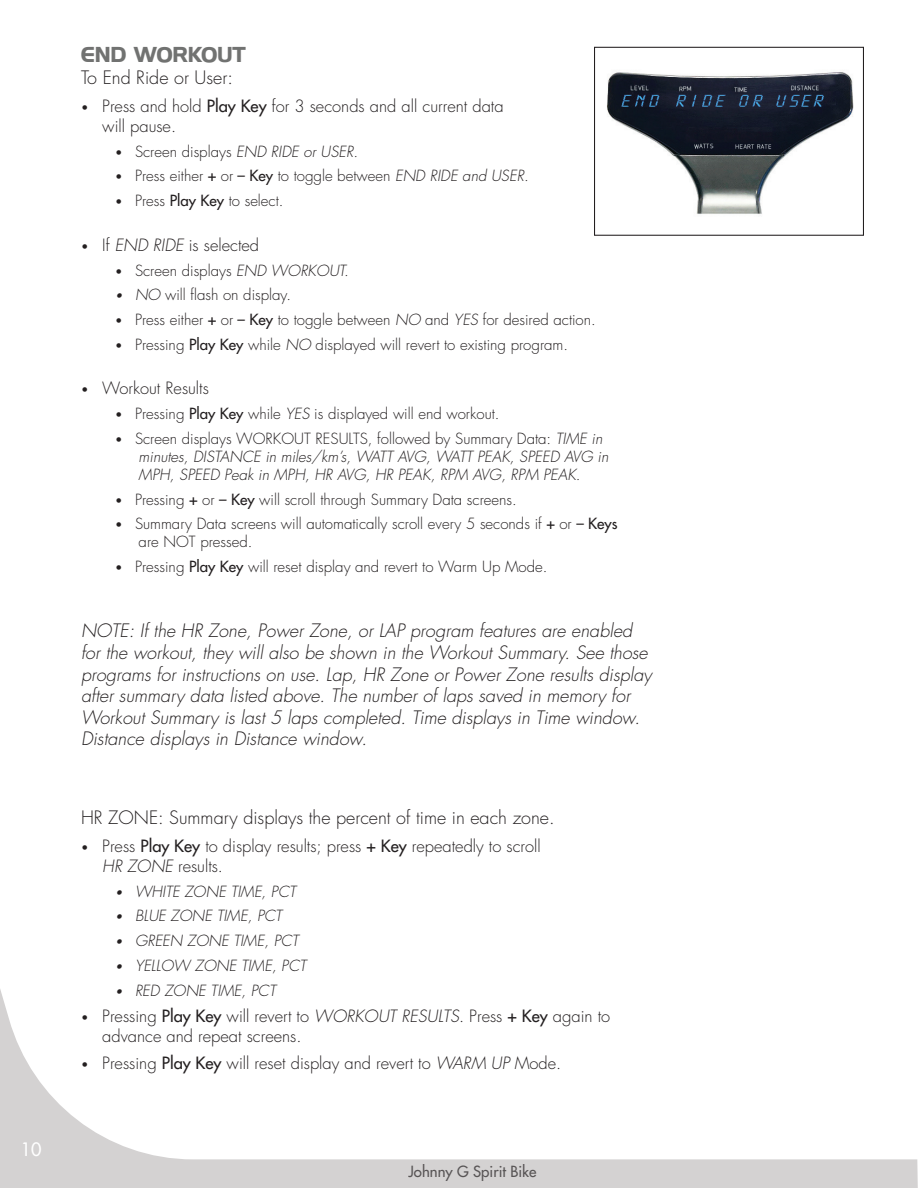
<style>
.page{position:relative;width:918px;height:1188px;background:#fff}
.page>*{position:absolute;margin:0;border:0;box-sizing:border-box;transform-origin:0 0}
.t1{font:700 21px "Hanzel";color:#717271}
.t2{font:italic 300 18px/21.6px "Futura Std";color:#231f20}
.t3{font:300 18px "Futura Std";color:#231f20}
.t4{font:500 18px "Futura Std";color:#fff}
.t5{font:300 16.5px/19.8px "Futura Std";color:#231f20}
.t6{font:300 15px/18px "Futura Std";color:#231f20}
.t7{font:italic 300 15px/18px "Futura Std";color:#231f20}
.t8{font:500 15px "Futura Std";color:#231f20}
.s1{font-size:12px}
.s2{font-weight:500}
.s3{font-style:italic}
.s4{font-style:italic;font-size:12px}
.s5{font-style:normal;font-size:12px}
.s6{font-style:normal}
</style>
<div class="page">
<svg style="left:0;top:989px;width:918px;height:199px"></svg>
<img style="left:607px;top:72px;width:247px;height:142px">
<div style="left:594px;top:47px;width:270px;height:189px;border:1px solid #231f20"></div>
<p class="t4" style="left:21px;top:1138px;width:22px">10</p>
<p class="t1" style="left:81px;top:42px;width:166px">END WORKOUT</p>
<p class="t3" style="left:81px;top:66px;width:153px">To End Ride or User:</p>
<p class="t5" style="left:102px;top:97px;width:403px;text-indent:-21px"><span class="s1">•</span> Press and hold <span class="s2">Play Key</span> for 3 seconds and all current data will pause.</p>
<p class="t6" style="left:115px;top:143px;width:245px"><span class="s1">•</span> Screen displays <span class="s3">END RIDE or USER.</span></p>
<p class="t6" style="left:115px;top:167px;width:415px"><span class="s1">•</span> Press either <span class="s2">+</span> or <span class="s2">– Key</span> to toggle between <span class="s3">END RIDE and USER.</span></p>
<p class="t6" style="left:115px;top:192px;width:170px"><span class="s1">•</span> Press <span class="s2">Play Key</span> to select.</p>
<p class="t5" style="left:81px;top:235px;width:180px"><span class="s1">•</span> If <span class="s3">END RIDE</span> is selected</p>
<p class="t6" style="left:115px;top:262px;width:235px"><span class="s1">•</span> Screen displays <span class="s3">END WORKOUT.</span></p>
<p class="t6" style="left:115px;top:286px;width:177px"><span class="s4">•</span> <span class="s3">NO</span> will flash on display.</p>
<p class="t6" style="left:115px;top:311px;width:482px"><span class="s1">•</span> Press either <span class="s2">+</span> or <span class="s2">– Key</span> to toggle between <span class="s3">NO</span> and <span class="s3">YES</span> for desired action.</p>
<p class="t6" style="left:115px;top:336px;width:455px"><span class="s1">•</span> Pressing <span class="s2">Play Key</span> while <span class="s3">NO</span> displayed will revert to existing program.</p>
<p class="t5" style="left:81px;top:379px;width:129px"><span class="s1">•</span> Workout Results</p>
<p class="t6" style="left:115px;top:405px;width:386px"><span class="s1">•</span> Pressing <span class="s2">Play Key</span> while <span class="s3">YES</span> is displayed will end workout.</p>
<p class="t7" style="left:139px;top:430px;width:471px;text-indent:-24px"><span class="s5">•</span> <span class="s6">Screen displays WORKOUT RESULTS, followed by Summary Data:</span> TIME in minutes, DISTANCE in miles/km’s, WATT AVG, WATT PEAK, SPEED AVG in<br>MPH, SPEED Peak in MPH, HR AVG, HR PEAK, RPM AVG, RPM PEAK.</p>
<p class="t6" style="left:115px;top:491px;width:403px"><span class="s1">•</span> Pressing <span class="s2">+</span> or <span class="s2">– Key</span> will scroll through Summary Data screens.</p>
<p class="t6" style="left:139px;top:515px;width:480px;text-indent:-24px"><span class="s1">•</span> Summary Data screens will automatically scroll every 5 seconds if <span class="s2">+</span> or <span class="s2">– Keys </span>are NOT pressed.</p>
<p class="t6" style="left:115px;top:558px;width:434px"><span class="s1">•</span> Pressing <span class="s2">Play Key</span> will reset display and revert to Warm Up Mode.</p>
<p class="t2" style="left:81px;top:621px;width:572px">NOTE: If the HR Zone, Power Zone, or LAP program features are enabled for the workout, they will also be shown in the Workout Summary. See those programs for instructions on use. Lap, HR Zone or Power Zone results display after summary data listed above. The number of laps saved in memory for Workout Summary is last 5 laps completed. Time displays in Time window.<br>Distance displays in Distance window.</p>
<p class="t3" style="left:81px;top:806px;width:475px">HR ZONE: Summary displays the percent of time in each zone.</p>
<p class="t5" style="left:102px;top:837px;width:440px;text-indent:-21px"><span class="s1">•</span> Press <span class="s2">Play Key</span> to display results; press <span class="s2">+ Key</span> repeatedly to scroll<br><span class="s3">HR ZONE</span> results.</p>
<p class="t7" style="left:115px;top:883px;width:182px"><span class="s1">•</span> WHITE ZONE TIME, PCT</p>
<p class="t7" style="left:115px;top:907px;width:168px"><span class="s1">•</span> BLUE ZONE TIME, PCT</p>
<p class="t7" style="left:115px;top:932px;width:185px"><span class="s1">•</span> GREEN ZONE TIME, PCT</p>
<p class="t7" style="left:115px;top:957px;width:193px"><span class="s1">•</span> YELLOW ZONE TIME, PCT</p>
<p class="t7" style="left:115px;top:982px;width:162px"><span class="s1">•</span> RED ZONE TIME, PCT</p>
<p class="t5" style="left:102px;top:1007px;width:510px;text-indent:-21px"><span class="s1">•</span> Pressing <span class="s2">Play Key</span> will revert to <span class="s3">WORKOUT RESULTS</span>. Press <span class="s2">+ Key</span> again to advance and repeat screens.</p>
<p class="t5" style="left:81px;top:1053px;width:482px"><span class="s1">•</span> Pressing <span class="s2">Play Key</span> will reset display and revert to <span class="s3">WARM UP</span> Mode.</p>
<p class="t8" style="left:409px;top:1162px;width:129px">Johnny G Spirit Bike</p>
</div>
